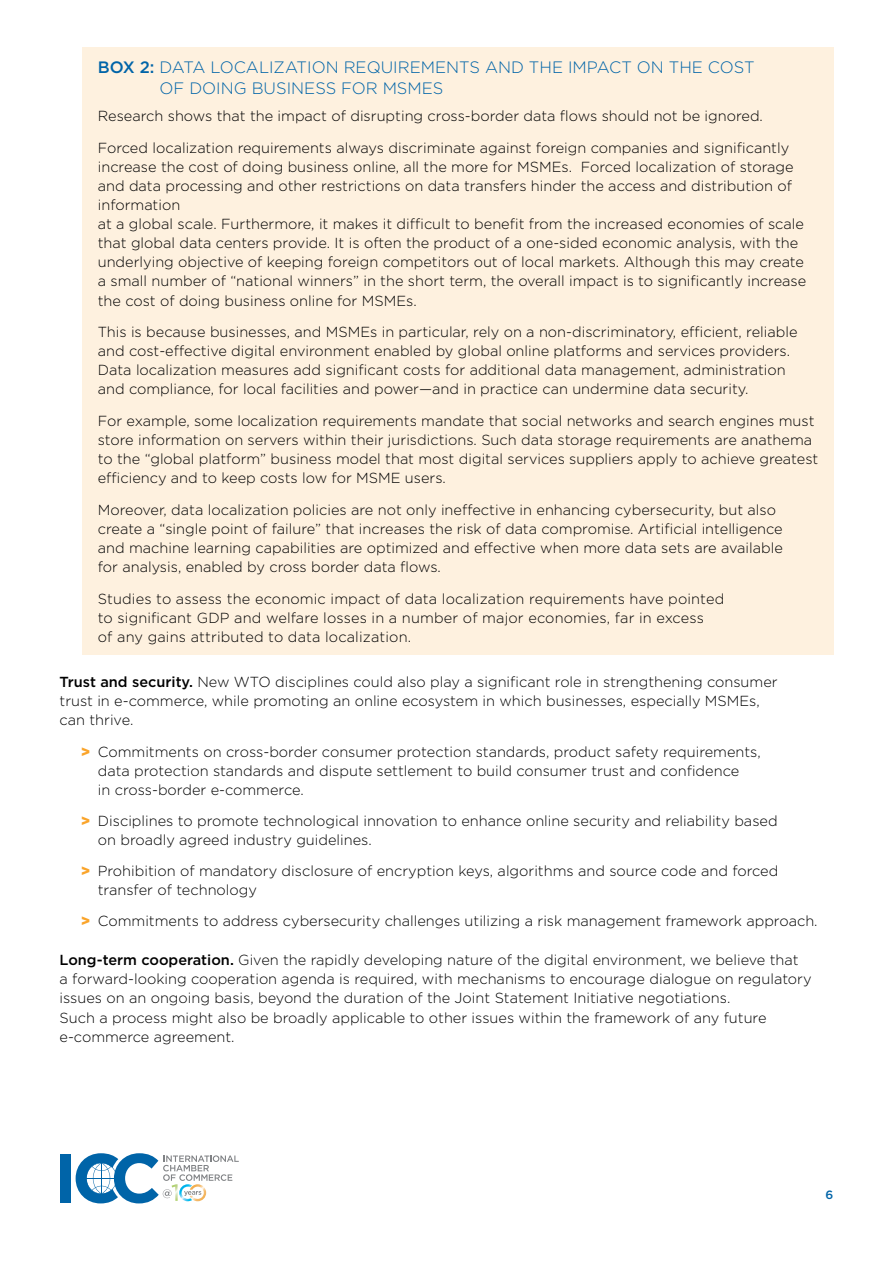
<style>
.page{position:relative;width:893px;height:1263px;background:#fff}
.page>*{position:absolute;margin:0;border:0;box-sizing:border-box;transform-origin:0 0}
.t1{font:300 16.5px/21px "Gotham";color:#0064a8}
.t2{font:300 14.55px/19px "Gotham";color:#000}
.t3{font:500 12px "Gotham";color:#0064a8}
.s1{font-weight:500}
.s2{font-weight:900;font-size:15px;color:#faa42a}
</style>
<div class="page">
<div style="left:60px;top:1154px;width:11px;height:48px;background:#0064a8"></div>
<svg style="left:76px;top:1153px;width:163px;height:50px"></svg>
<img style="left:190px;top:1184px;width:16px;height:17px">
<div style="left:82px;top:48px;width:751px;height:607px;background:#fef1df"></div>
<p class="t1" style="left:160px;top:56px;width:597px;text-indent:-62px"><span class="s1">BOX 2:</span> DATA LOCALIZATION REQUIREMENTS AND THE IMPACT ON THE COST<br>OF DOING BUSINESS FOR MSMES</p>
<p class="t2" style="left:98px;top:100px;width:693px;line-height:31.8px">Research shows that the impact of disrupting cross-border data flows should not be ignored.<br>Forced localization requirements always discriminate against foreign companies and significantly</p>
<p class="t2" style="left:98px;top:157px;width:710px">increase the cost of doing business online, all the more for MSMEs. Forced localization of storage and data processing and other restrictions on data transfers hinder the access and distribution of information<br>at a global scale. Furthermore, it makes it difficult to benefit from the increased economies of scale that global data centers provide. It is often the product of a one-sided economic analysis, with the underlying objective of keeping foreign competitors out of local markets. Although this may create a small number of “national winners” in the short term, the overall impact is to significantly increase the cost of doing business online for MSMEs.</p>
<p class="t2" style="left:98px;top:322px;width:701px">This is because businesses, and MSMEs in particular, rely on a non-discriminatory, efficient, reliable and cost-effective digital environment enabled by global online platforms and services providers.<br>Data localization measures add significant costs for additional data management, administration and compliance, for local facilities and power—and in practice can undermine data security.</p>
<p class="t2" style="left:98px;top:411px;width:722px">For example, some localization requirements mandate that social networks and search engines must store information on servers within their jurisdictions. Such data storage requirements are anathema to the “global platform” business model that most digital services suppliers apply to achieve greatest efficiency and to keep costs low for MSME users.</p>
<p class="t2" style="left:98px;top:500px;width:687px">Moreover, data localization policies are not only ineffective in enhancing cybersecurity, but also create a “single point of failure” that increases the risk of data compromise. Artificial intelligence and machine learning capabilities are optimized and effective when more data sets are available for analysis, enabled by cross border data flows.</p>
<p class="t2" style="left:98px;top:589px;width:628px">Studies to assess the economic impact of data localization requirements have pointed to significant GDP and welfare losses in a number of major economies, far in excess<br>of any gains attributed to data localization.</p>
<p class="t2" style="left:60px;top:672px;width:720px"><span class="s1">Trust and security.</span> New WTO disciplines could also play a significant role in strengthening consumer trust in e-commerce, while promoting an online ecosystem in which businesses, especially MSMEs, can thrive.</p>
<p class="t2" style="left:98px;top:742px;width:665px;text-indent:-17px"><span class="s2">&gt;</span> Commitments on cross-border consumer protection standards, product safety requirements, data protection standards and dispute settlement to build consumer trust and confidence<br>in cross-border e-commerce.</p>
<p class="t2" style="left:98px;top:811px;width:681px;text-indent:-17px"><span class="s2">&gt;</span> Disciplines to promote technological innovation to enhance online security and reliability based on broadly agreed industry guidelines.</p>
<p class="t2" style="left:98px;top:861px;width:682px;text-indent:-17px"><span class="s2">&gt;</span> Prohibition of mandatory disclosure of encryption keys, algorithms and source code and forced transfer of technology</p>
<p class="t2" style="left:81px;top:911px;width:738px"><span class="s2">&gt;</span> Commitments to address cybersecurity challenges utilizing a risk management framework approach.</p>
<p class="t2" style="left:60px;top:950px;width:754px"><span class="s1">Long-term cooperation.</span> Given the rapidly developing nature of the digital environment, we believe that<br>a forward-looking cooperation agenda is required, with mechanisms to encourage dialogue on regulatory issues on an ongoing basis, beyond the duration of the Joint Statement Initiative negotiations.<br>Such a process might also be broadly applicable to other issues within the framework of any future e-commerce agreement.</p>
<p class="t3" style="left:826px;top:1186px;width:9px">6</p>
</div>
